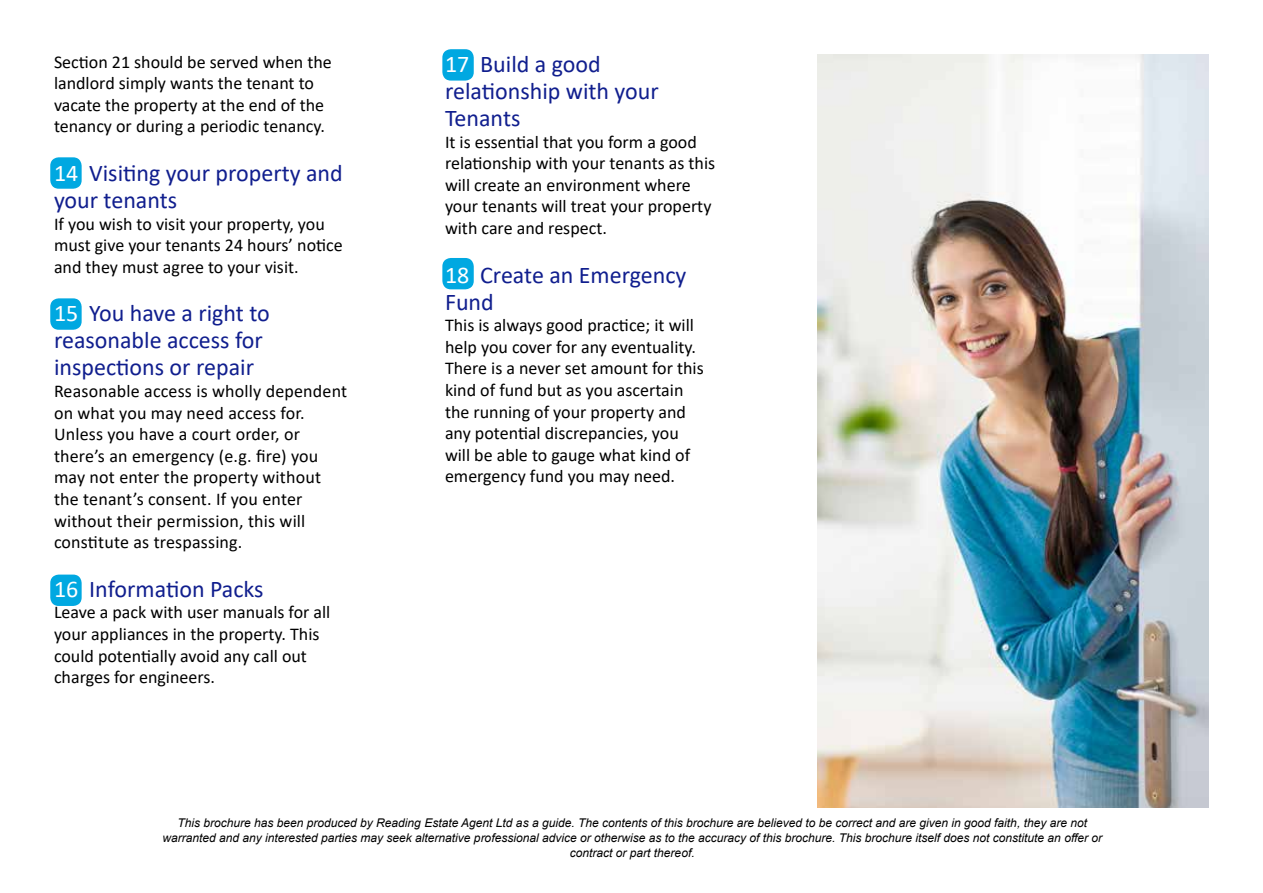
<style>
.page{position:relative;width:1263px;height:893px;background:#fff}
.page>*{position:absolute;margin:0;border:0;box-sizing:border-box;transform-origin:0 0}
.t1{font:24px/27px "Calibri";color:#101e8e}
.t2{font:18px/21.6px "Calibri";color:#000}
.t3{font:italic 12px/15px "Arial";color:#000;text-align:center}
.s1{color:#fff}
</style>
<div class="page">
<div style="left:50px;top:157px;width:32px;height:32px;background:#00a8e1;border-radius:9px"></div>
<div style="left:442px;top:49px;width:32px;height:32px;background:#00a8e1;border-radius:9px"></div>
<div style="left:442px;top:258px;width:32px;height:31px;background:#00a8e1;border-radius:9px"></div>
<div style="left:50px;top:298px;width:32px;height:32px;background:#00a8e1;border-radius:9px"></div>
<div style="left:50px;top:575px;width:32px;height:31px;background:#00a8e1;border-radius:9px"></div>
<img style="left:818px;top:54px;width:391px;height:754px">
<p class="t2" style="left:54px;top:50px;width:279px">Section 21 should be served when the landlord simply wants the tenant to vacate the property at the end of the tenancy or during a periodic tenancy.</p>
<h1 class="t1" style="left:54px;top:159px;width:290px"><span class="s1">14</span> Visiting your property and your tenants</h1>
<p class="t2" style="left:54px;top:212px;width:290px">If you wish to visit your property, you must give your tenants 24 hours’ notice and they must agree to your visit.</p>
<h1 class="t1" style="left:54px;top:299px;width:217px"><span class="s1">15</span> You have a right to reasonable access for inspections or repair</h1>
<p class="t2" style="left:54px;top:380px;width:295px">Reasonable access is wholly dependent on what you may need access for.<br>Unless you have a court order, or there’s an emergency (e.g. fire) you may not enter the property without the tenant’s consent. If you enter without their permission, this will constitute as trespassing.</p>
<h1 class="t1" style="left:54px;top:575px;width:211px"><span class="s1">16</span> Information Packs</h1>
<p class="t2" style="left:54px;top:601px;width:278px">Leave a pack with user manuals for all your appliances in the property. This could potentially avoid any call out charges for engineers.</p>
<h1 class="t1" style="left:445px;top:50px;width:215px"><span class="s1">17</span> Build a good relationship with your<br>Tenants</h1>
<p class="t2" style="left:445px;top:130px;width:272px">It is essential that you form a good relationship with your tenants as this will create an environment where your tenants will treat your property with care and respect.</p>
<h1 class="t1" style="left:445px;top:261px;width:243px"><span class="s1">18</span> Create an Emergency<br>Fund</h1>
<p class="t2" style="left:445px;top:314px;width:260px">This is always good practice; it will help you cover for any eventuality.<br>There is a never set amount for this kind of fund but as you ascertain the running of your property and any potential discrepancies, you will be able to gauge what kind of emergency fund you may need.</p>
<p class="t3" style="left:162px;top:816px;width:941px">This brochure has been produced by Reading Estate Agent Ltd as a guide. The contents of this brochure are believed to be correct and are given in good faith, they are not warranted and any interested parties may seek alternative professional advice or otherwise as to the accuracy of this brochure. This brochure itself does not constitute an offer or contract or part thereof.</p>
</div>
